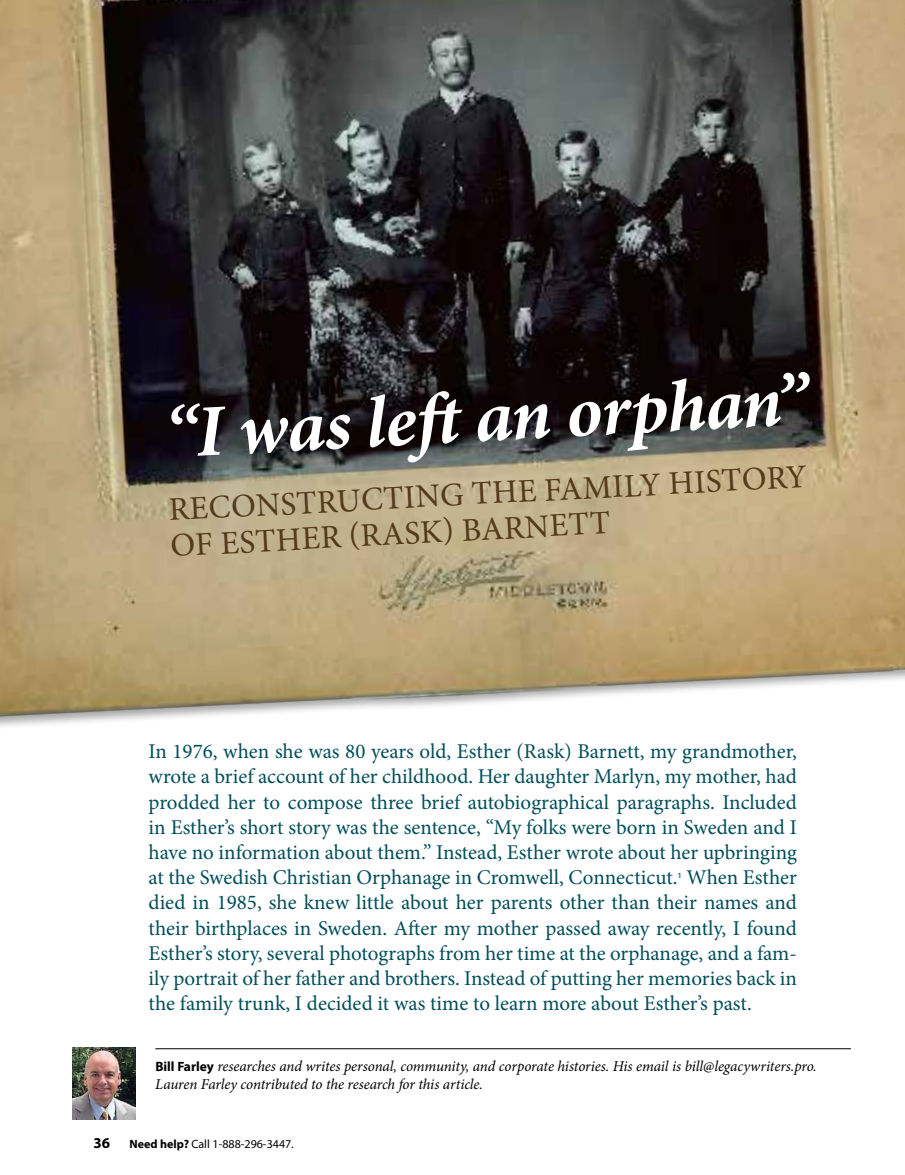
<style>
.page{position:relative;width:905px;height:1175px;background:#fff}
.page>*{position:absolute;margin:0;border:0;box-sizing:border-box;transform-origin:0 0}
.t1{font:italic 700 73.5px "Minion Pro";color:#fff}
.t2{font:33px "Minion Pro";color:#54391a}
.t3{font:21px/25.2px "Minion Pro";color:#004e59;text-align:justify}
.t4{font:italic 15px/18px "Minion Pro";letter-spacing:-.01em;color:#000}
.t5{font:700 15px "Myriad Pro";color:#000}
.t6{font:12px "Myriad Pro";color:#000}
.t7{font:700 7.8px "Myriad Pro";color:#366f7b}
.s1{font-family:"Myriad Pro";font-weight:700;font-style:normal;font-size:13.5px}
.s2{font-weight:700}
</style>
<div class="page">
<img style="left:0;top:0;width:904px;height:727px">
<hr style="left:155px;top:1048px;width:695px;height:1px;background:#000">
<img style="left:72px;top:1047px;width:63px;height:72px">
<h1 class="t1" style="left:162px;top:381px;width:645px;rotate:-3deg">“I was left an orphan”</h1>
<h2 class="t2" style="left:168px;top:488px;width:39px;rotate:-3deg">Reco</h2>
<h2 class="t2" style="left:255px;top:483px;width:333px;rotate:-3deg">nstr uc ting the Fami</h2>
<h2 class="t2" style="left:623px;top:464px;width:184px;rotate:-3deg">ly His tor y</h2>
<h2 class="t2" style="left:169px;top:524px;width:124px;rotate:-3deg">of Esther</h2>
<h2 class="t2" style="left:348px;top:514px;width:263px;rotate:-3deg">(Ras k) Bar nett</h2>
<p class="t3" style="left:148px;top:739px;width:650px">In 1976, when she was 80 years old, Esther (Rask) Barnett, my grandmother, wrote a brief account of her childhood. Her daughter Marlyn, my mother, had prodded her to compose three brief autobiographical paragraphs. Included in Esther’s short story was the sentence, “My folks were born in Sweden and I have no information about them.” Instead, Esther wrote about her upbringing at the Swedish Christian Orphanage in Cromwell, Connecticut. When Esther</p>
<p class="t7" style="left:677px;top:870px;width:6px">1</p>
<p class="t3" style="left:148px;top:890px;width:650px">died in 1985, she knew little about her parents other than their names and their birthplaces in Sweden. After my mother passed away recently, I found Esther’s story, several photographs from her time at the orphanage, and a fam&shy;ily portrait of her father and brothers. Instead of putting her memories back in the family trunk, I decided it was time to learn more about Esther’s past.</p>
<p class="t4" style="left:155px;top:1057px;width:663px"><span class="s1">Bill Farley</span> researches and writes personal, community, and corporate histories. His email is bill@legacywriters.pro.<br>Lauren Farley contributed to the research for this article.</p>
<p class="t5" style="left:93px;top:1133px;width:18px">36</p>
<p class="t6" style="left:129px;top:1136px;width:166px"><span class="s2">Need help?</span> Call 1-888-296-3447.</p>
</div>
